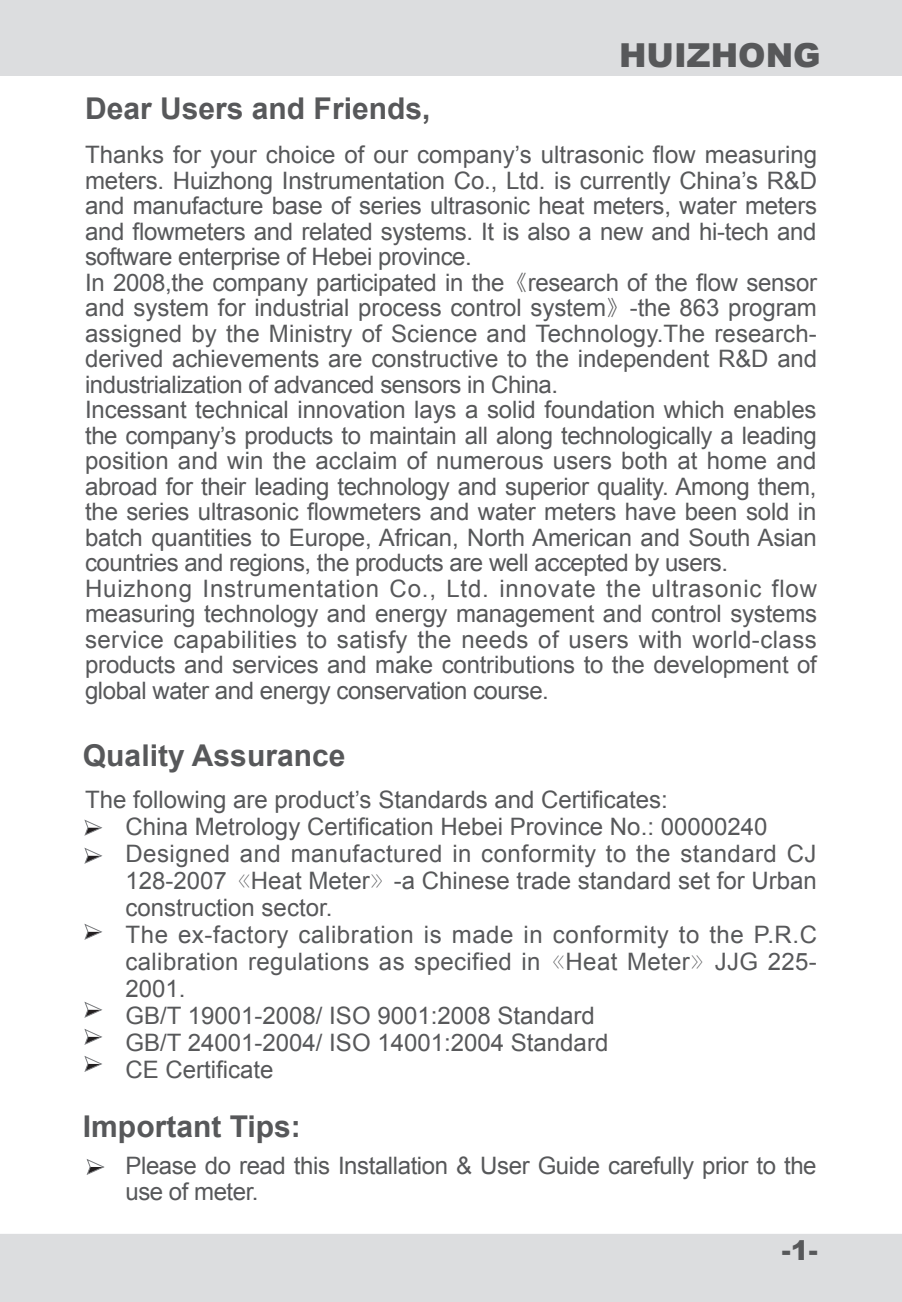
<style>
.page{position:relative;width:902px;height:1302px;background:#fff}
.page>*{position:absolute;margin:0;border:0;box-sizing:border-box;transform-origin:0 0}
.t1{font:900 33px "Arial";color:#57585a}
.t2{font:700 30px "Arial";color:#57585a}
.t3{font:900 27px "Arial";color:#57585a}
.段落样式1{font:24px/25.5px "Arial";color:#57585a;text-align:justify}
.段落样式1-2{font:24px/25.5px "Arial";letter-spacing:-.02em;color:#57585a}
.s1{font-family:"Sim Sun"}
.s2{font-family:"Adobe Song Std";font-weight:300}
</style>
<div class="page">
<svg style="left:85px;top:820px;width:16px;height:15px"></svg>
<svg style="left:85px;top:848px;width:16px;height:15px"></svg>
<svg style="left:85px;top:924px;width:16px;height:15px"></svg>
<svg style="left:85px;top:1002px;width:16px;height:15px"></svg>
<svg style="left:85px;top:1029px;width:16px;height:15px"></svg>
<svg style="left:85px;top:1056px;width:16px;height:15px"></svg>
<svg style="left:87px;top:1159px;width:17px;height:15px"></svg>
<div style="left:0;top:0;width:901px;height:76px;background:#dcdddf"></div>
<div style="left:0;top:1234px;width:901px;height:67px;background:#dcdddf"></div>
<p class="t1" style="left:619px;top:31px;width:203px">HUIZHONG</p>
<p class="t2" style="left:85px;top:89px;width:347px">Dear Users and Friends,</p>
<p class="段落样式1" style="left:85px;top:142px;width:733px">Thanks for your choice of our company’s ultrasonic flow measuring meters. Huizhong Instrumentation Co., Ltd. is currently China’s R&amp;D and manufacture base of series ultrasonic heat meters, water meters and flowmeters and related systems. It is also a new and hi-tech and software enterprise of Hebei province.</p>
<p class="段落样式1" style="left:85px;top:270px;width:733px">In 2008,the company participated in the<span class="s1">《</span>research of the flow sensor and system for industrial process control system<span class="s1">》</span>-the 863 program assigned by the Ministry of Science and Technology.The research&shy;derived achievements are constructive to the independent R&amp;D and industrialization of advanced sensors in China.</p>
<p class="段落样式1" style="left:85px;top:397px;width:733px">Incessant technical innovation lays a solid foundation which enables the company’s products to maintain all along technologically a leading position and win the acclaim of numerous users both at home and abroad for their leading technology and superior quality. Among them, the series ultrasonic flowmeters and water meters have been sold in batch quantities to Europe, African, North American and South Asian countries and regions, the products are well accepted by users.</p>
<p class="段落样式1" style="left:85px;top:576px;width:733px">Huizhong Instrumentation Co., Ltd. innovate the ultrasonic flow measuring technology and energy management and control systems service capabilities to satisfy the needs of users with world-class products and services and make contributions to the development of global water and energy conservation course.</p>
<p class="t2" style="left:83px;top:735px;width:264px">Quality Assurance</p>
<p class="段落样式1" style="left:85px;top:786px;width:584px">The following are product’s Standards and Certificates:</p>
<p class="段落样式1" style="left:125px;top:813px;width:643px">China Metrology Certification Hebei Province No.: 00000240</p>
<p class="段落样式1" style="left:125px;top:840px;width:692px;line-height:27px">Designed and manufactured in conformity to the standard CJ 128-2007<span class="s2">《</span>Heat Meter<span class="s2">》</span>-a Chinese trade standard set for Urban construction sector.</p>
<p class="段落样式1" style="left:125px;top:921px;width:693px;line-height:27px">The ex-factory calibration is made in conformity to the P.R.C calibration regulations as specified in<span class="s2">《</span>Heat Meter<span class="s2">》</span>JJG 225- 2001.</p>
<p class="段落样式1" style="left:125px;top:1002px;width:471px">GB/T 19001-2008/ ISO 9001:2008 Standard</p>
<p class="段落样式1" style="left:125px;top:1029px;width:484px">GB/T 24001-2004/ ISO 14001:2004 Standard</p>
<p class="段落样式1" style="left:125px;top:1056px;width:150px">CE Certificate</p>
<p class="t2" style="left:83px;top:1106px;width:219px">Important Tips:</p>
<p class="段落样式1-2" style="left:125px;top:1152px;width:692px">Please do read this Installation &amp; User Guide carefully prior to the use of meter.</p>
<p class="t3" style="left:781px;top:1230px;width:37px">-1-</p>
</div>
